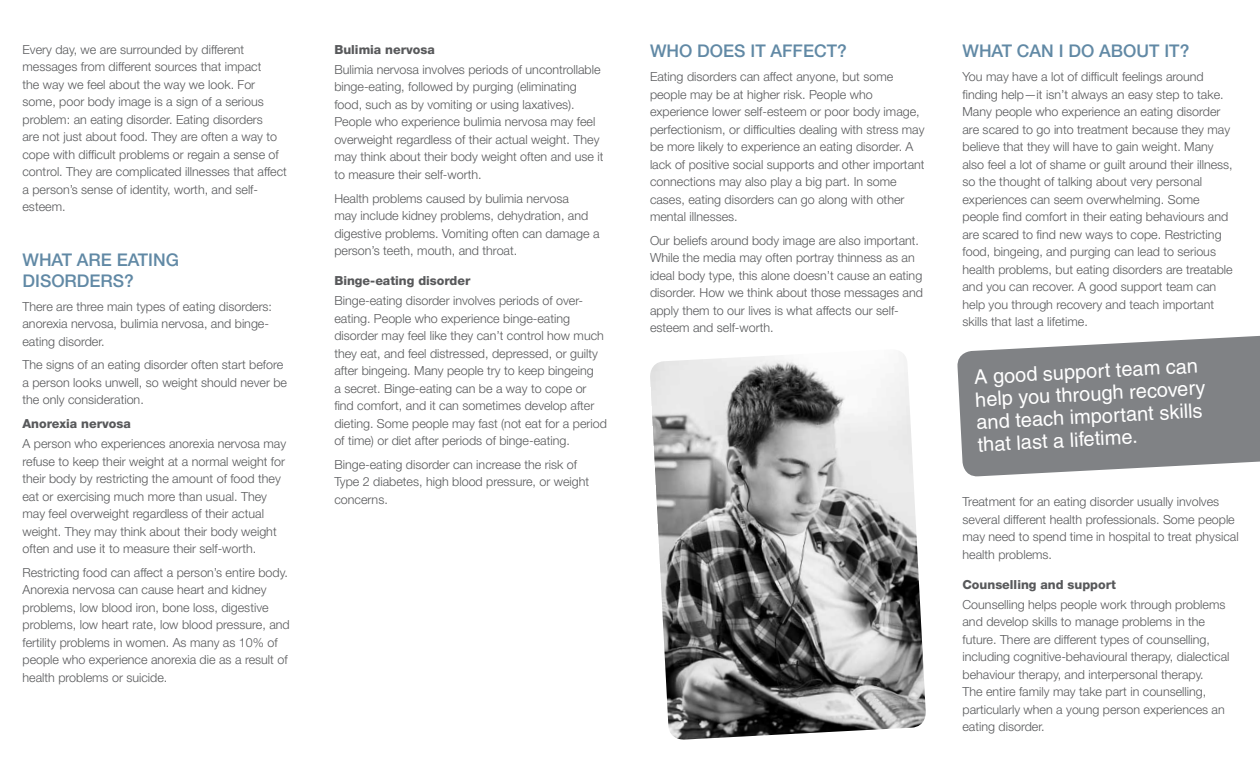
<style>
.page{position:relative;width:1260px;height:765px;background:#fff}
.page>*{position:absolute;margin:0;border:0;box-sizing:border-box;transform-origin:0 0}
.t1{font:20px/22.5px "Helvetica";color:#fff}
.t2{font:500 17.5px/21px "Helvetica Neue LT Std";color:#6189a5}
.t3{font:300 12.5px/17.5px "Helvetica Neue LT Std";color:#58595b}
.t4{font:800 12.5px "Helvetica Neue LT Std";color:#58595b}
</style>
<div class="page">
<svg style="left:957px;top:335px;width:303px;height:142px;background:#8f9194"></svg>
<img style="left:650px;top:354px;width:276px;height:386px">
<p class="t3" style="left:22px;top:40px;width:266px">Every day, we are surrounded by different messages from different sources that impact<br>the way we feel about the way we look. For some, poor body image is a sign of a serious problem: an eating disorder. Eating disorders<br>are not just about food. They are often a way to cope with difficult problems or regain a sense of control. They are complicated illnesses that affect a person’s sense of identity, worth, and self&shy;esteem.</p>
<h2 class="t2" style="left:22px;top:249px;width:158px">WHAT ARE EATING<br>DISORDERS?</h2>
<p class="t3" style="left:22px;top:297px;width:251px">There are three main types of eating disorders: anorexia nervosa, bulimia nervosa, and binge&shy;eating disorder.</p>
<p class="t3" style="left:22px;top:356px;width:266px">The signs of an eating disorder often start before a person looks unwell, so weight should never be the only consideration.</p>
<p class="t4" style="left:22px;top:416px;width:110px">Anorexia nervosa</p>
<p class="t3" style="left:22px;top:435px;width:265px">A person who experiences anorexia nervosa may refuse to keep their weight at a normal weight for their body by restricting the amount of food they eat or exercising much more than usual. They may feel overweight regardless of their actual weight. They may think about their body weight often and use it to measure their self-worth.</p>
<p class="t3" style="left:22px;top:563px;width:269px">Restricting food can affect a person’s entire body.<br>Anorexia nervosa can cause heart and kidney problems, low blood iron, bone loss, digestive problems, low heart rate, low blood pressure, and fertility problems in women. As many as 10% of people who experience anorexia die as a result of health problems or suicide.</p>
<p class="t4" style="left:334px;top:42px;width:102px">Bulimia nervosa</p>
<p class="t3" style="left:334px;top:60px;width:271px">Bulimia nervosa involves periods of uncontrollable binge-eating, followed by purging (eliminating food, such as by vomiting or using laxatives).<br>People who experience bulimia nervosa may feel overweight regardless of their actual weight. They may think about their body weight often and use it to measure their self-worth.</p>
<p class="t3" style="left:334px;top:189px;width:267px">Health problems caused by bulimia nervosa<br>may include kidney problems, dehydration, and digestive problems. Vomiting often can damage a person’s teeth, mouth, and throat.</p>
<p class="t4" style="left:334px;top:273px;width:138px">Binge-eating disorder</p>
<p class="t3" style="left:334px;top:292px;width:274px">Binge-eating disorder involves periods of over&shy;eating. People who experience binge-eating disorder may feel like they can’t control how much they eat, and feel distressed, depressed, or guilty after bingeing. Many people try to keep bingeing<br>a secret. Binge-eating can be a way to cope or find comfort, and it can sometimes develop after dieting. Some people may fast (not eat for a period of time) or diet after periods of binge-eating.</p>
<p class="t3" style="left:334px;top:455px;width:256px">Binge-eating disorder can increase the risk of<br>Type 2 diabetes, high blood pressure, or weight concerns.</p>
<h2 class="t2" style="left:650px;top:41px;width:198px">WH O DOES IT AFFECT?</h2>
<p class="t3" style="left:650px;top:68px;width:276px">Eating disorders can affect anyone, but some people may be at higher risk. People who experience lower self-esteem or poor body image, perfectionism, or difficulties dealing with stress may be more likely to experience an eating disorder. A lack of positive social supports and other important connections may also play a big part. In some cases, eating disorders can go along with other mental illnesses.</p>
<p class="t3" style="left:650px;top:232px;width:274px">Our beliefs around body image are also important.<br>While the media may often portray thinness as an ideal body type, this alone doesn’t cause an eating disorder. How we think about those messages and apply them to our lives is what affects our self&shy;esteem and self-worth.</p>
<h2 class="t2" style="left:962px;top:41px;width:228px">WHAT CAN I DO ABOUT IT?</h2>
<p class="t3" style="left:962px;top:68px;width:272px">You may have a lot of difficult feelings around finding help—it isn’t always an easy step to take.<br>Many people who experience an eating disorder are scared to go into treatment because they may believe that they will have to gain weight. Many also feel a lot of shame or guilt around their illness, so the thought of talking about very personal experiences can seem overwhelming. Some people find comfort in their eating behaviours and are scared to find new ways to cope. Restricting food, bingeing, and purging can lead to serious health problems, but eating disorders are treatable and you can recover. A good support team can help you through recovery and teach important skills that last a lifetime.</p>
<h1 class="t1" style="left:974px;top:366px;width:232px;rotate:-3deg">A good support team can help you through recovery and teach important skills that last a lifetime.</h1>
<p class="t3" style="left:962px;top:493px;width:278px">Treatment for an eating disorder usually involves several different health professionals. Some people may need to spend time in hospital to treat physical health problems.</p>
<p class="t4" style="left:962px;top:577px;width:155px">Counselling and support</p>
<p class="t3" style="left:962px;top:595px;width:268px">Counselling helps people work through problems and develop skills to manage problems in the future. There are different types of counselling, including cognitive-behavioural therapy, dialectical behaviour therapy, and interpersonal therapy.<br>The entire family may take part in counselling, particularly when a young person experiences an eating disorder.</p>
</div>
